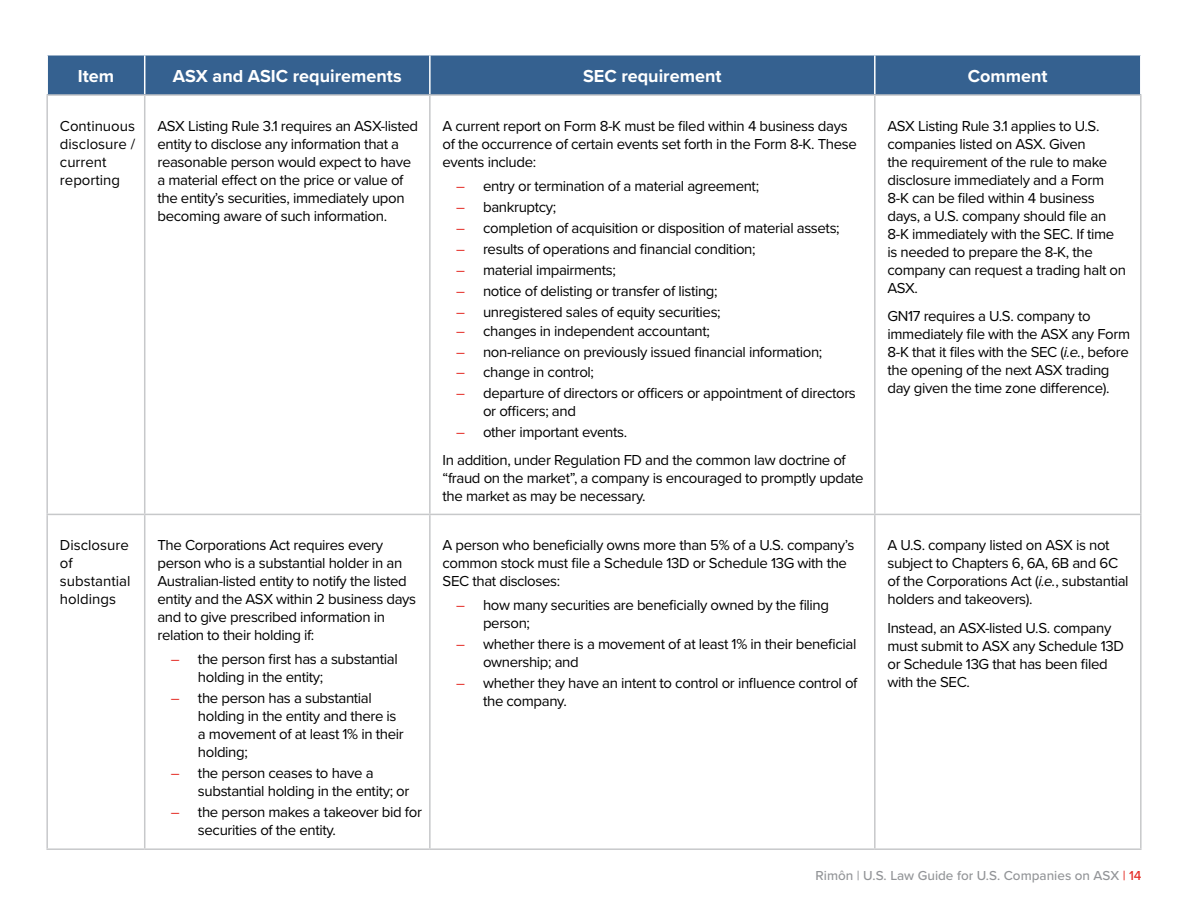
<style>
.page{position:relative;width:1188px;height:918px;background:#fff}
.page>*{position:absolute;margin:0;border:0;box-sizing:border-box;transform-origin:0 0}
.t1{font:700 18px "Proxima Nova";color:#fff}
.t2{font:15px/18px "Proxima Nova";letter-spacing:-.025em;color:#000}
.t3{font:15px/18px "Proxima Nova";color:#000}
.t4{font:500 13.5px "Proxima Nova";color:#939598}
.s1{font-style:italic}
.s2{color:#e42b24}
</style>
<div class="page">
<div style="left:48px;top:56px;width:1092px;height:38px;background:#356190"></div>
<hr style="left:144px;top:55px;width:1px;height:39px;background:#fff">
<hr style="left:429px;top:55px;width:2px;height:39px;background:#fff">
<hr style="left:874px;top:55px;width:2px;height:39px;background:#fff">
<hr style="left:46px;top:94px;width:99px;height:2px;background:#c7c8ca">
<hr style="left:46px;top:96px;width:2px;height:418px;background:#c7c8ca">
<hr style="left:145px;top:94px;width:285px;height:2px;background:#c7c8ca">
<hr style="left:144px;top:96px;width:1px;height:418px;background:#c7c8ca">
<hr style="left:430px;top:94px;width:445px;height:2px;background:#c7c8ca">
<hr style="left:429px;top:96px;width:2px;height:418px;background:#c7c8ca">
<hr style="left:875px;top:94px;width:267px;height:2px;background:#c7c8ca">
<hr style="left:874px;top:96px;width:2px;height:418px;background:#c7c8ca">
<hr style="left:1140px;top:96px;width:2px;height:418px;background:#c7c8ca">
<hr style="left:46px;top:514px;width:99px;height:1px;background:#c7c8ca">
<hr style="left:46px;top:515px;width:2px;height:333px;background:#c7c8ca">
<hr style="left:145px;top:514px;width:285px;height:1px;background:#c7c8ca">
<hr style="left:144px;top:515px;width:1px;height:333px;background:#c7c8ca">
<hr style="left:430px;top:514px;width:445px;height:1px;background:#c7c8ca">
<hr style="left:429px;top:515px;width:2px;height:333px;background:#c7c8ca">
<hr style="left:875px;top:514px;width:267px;height:1px;background:#c7c8ca">
<hr style="left:874px;top:515px;width:2px;height:333px;background:#c7c8ca">
<hr style="left:1140px;top:515px;width:2px;height:333px;background:#c7c8ca">
<hr style="left:46px;top:848px;width:99px;height:2px;background:#c7c8ca">
<hr style="left:145px;top:848px;width:285px;height:2px;background:#c7c8ca">
<hr style="left:430px;top:848px;width:445px;height:2px;background:#c7c8ca">
<hr style="left:875px;top:848px;width:267px;height:2px;background:#c7c8ca">
<p class="t1" style="left:78px;top:63px;width:38px">Item</p>
<p class="t1" style="left:173px;top:63px;width:230px">ASX and ASIC requirements</p>
<p class="t1" style="left:583px;top:63px;width:140px">SEC requirement</p>
<p class="t1" style="left:968px;top:63px;width:81px">Comment</p>
<p class="t3" style="left:60px;top:116px;width:77px">Continuous disclosure / current reporting</p>
<p class="t2" style="left:157px;top:116px;width:262px">ASX Listing Rule 3.1 requires an ASX-listed entity to disclose any information that a reasonable person would expect to have a material effect on the price or value of the entity’s securities, immediately upon becoming aware of such information.</p>
<p class="t2" style="left:443px;top:116px;width:416px">A current report on Form 8-K must be filed within 4 business days of the occurrence of certain events set forth in the Form 8-K. These events include:</p>
<p class="t2" style="left:888px;top:116px;width:240px">ASX Listing Rule 3.1 applies to U.S. companies listed on ASX. Given<br>the requirement of the rule to make disclosure immediately and a Form<br>8-K can be filed within 4 business days, a U.S. company should file an<br>8-K immediately with the SEC. If time is needed to prepare the 8-K, the company can request a trading halt on<br>ASX.</p>
<p class="t2" style="left:888px;top:307px;width:244px">GN17 requires a U.S. company to immediately file with the ASX any Form 8-K that it files with the SEC (<span class="s1">i.e.</span>, before the opening of the next ASX trading day given the time zone difference).</p>
<p class="t2" style="left:456px;top:176px;width:305px"><span class="s2">–</span> entry or termination of a material agreement;</p>
<p class="t2" style="left:456px;top:197px;width:102px"><span class="s2">–</span> bankruptcy;</p>
<p class="t2" style="left:456px;top:218px;width:385px"><span class="s2">–</span> completion of acquisition or disposition of material assets;</p>
<p class="t2" style="left:456px;top:239px;width:301px"><span class="s2">–</span> results of operations and financial condition;</p>
<p class="t2" style="left:456px;top:260px;width:161px"><span class="s2">–</span> material impairments;</p>
<p class="t2" style="left:456px;top:281px;width:263px"><span class="s2">–</span> notice of delisting or transfer of listing;</p>
<p class="t2" style="left:456px;top:302px;width:266px"><span class="s2">–</span> unregistered sales of equity securities;</p>
<p class="t2" style="left:456px;top:322px;width:255px"><span class="s2">–</span> changes in independent accountant;</p>
<p class="t2" style="left:456px;top:343px;width:368px"><span class="s2">–</span> non-reliance on previously issued financial information;</p>
<p class="t2" style="left:456px;top:362px;width:139px"><span class="s2">–</span> change in control;</p>
<p class="t2" style="left:483px;top:383px;width:374px;text-indent:-27px"><span class="s2">–</span> departure of directors or officers or appointment of directors or officers; and</p>
<p class="t2" style="left:443px;top:417px;width:405px;line-height:28.5px;text-indent:13px"><span class="s2">–</span> other important events.<br>In addition, under Regulation FD and the common law doctrine of</p>
<p class="t2" style="left:443px;top:469px;width:423px">“fraud on the market”, a company is encouraged to promptly update the market as may be necessary.</p>
<p class="t3" style="left:60px;top:536px;width:72px">Disclosure of substantial holdings</p>
<p class="t2" style="left:157px;top:536px;width:260px">The Corporations Act requires every person who is a substantial holder in an Australian-listed entity to notify the listed entity and the ASX within 2 business days and to give prescribed information in relation to their holding if:</p>
<p class="t2" style="left:198px;top:650px;width:201px;text-indent:-27px"><span class="s2">–</span> the person first has a substantial holding in the entity;</p>
<p class="t2" style="left:198px;top:689px;width:207px;text-indent:-27px"><span class="s2">–</span> the person has a substantial holding in the entity and there is a movement of at least 1% in their holding;</p>
<p class="t2" style="left:198px;top:764px;width:213px;text-indent:-27px"><span class="s2">–</span> the person ceases to have a substantial holding in the entity; or</p>
<p class="t2" style="left:198px;top:803px;width:225px;text-indent:-27px"><span class="s2">–</span> the person makes a takeover bid for securities of the entity.</p>
<p class="t2" style="left:443px;top:536px;width:413px">A person who beneficially owns more than 5% of a U.S. company’s common stock must file a Schedule 13D or Schedule 13G with the<br>SEC that discloses:</p>
<p class="t2" style="left:483px;top:596px;width:348px;text-indent:-27px"><span class="s2">–</span> how many securities are beneficially owned by the filing person;</p>
<p class="t2" style="left:483px;top:635px;width:375px;text-indent:-27px"><span class="s2">–</span> whether there is a movement of at least 1% in their beneficial ownership; and</p>
<p class="t2" style="left:483px;top:674px;width:376px;text-indent:-27px"><span class="s2">–</span> whether they have an intent to control or influence control of the company.</p>
<p class="t2" style="left:888px;top:536px;width:243px">A U.S. company listed on ASX is not subject to Chapters 6, 6A, 6B and 6C of the Corporations Act (<span class="s1">i.e.</span>, substantial holders and takeovers).</p>
<p class="t2" style="left:888px;top:618px;width:238px">Instead, an ASX-listed U.S. company must submit to ASX any Schedule 13D or Schedule 13G that has been filed with the SEC.</p>
<p class="t4" style="left:816px;top:866px;width:327px">Rimôn | U.S. Law Guide for U.S. Companies on ASX <span class="s2">| 14</span></p>
</div>
